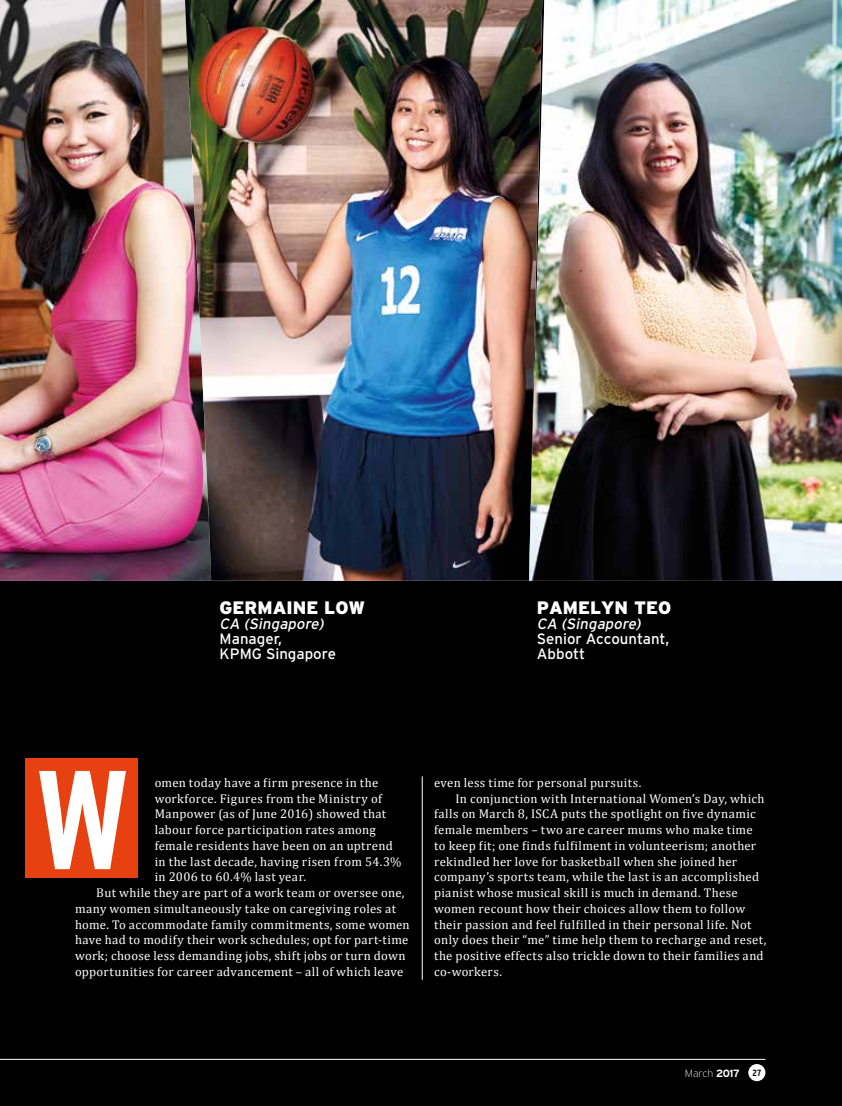
<style>
.page{position:relative;width:842px;height:1106px;background:#000}
.page>*{position:absolute;margin:0;border:0;box-sizing:border-box;transform-origin:0 0}
.t1{font:700 condensed 140.25px "Interstate";color:#fff}
.t2{font:900 18px "Interstate";color:#fff}
.t3{font:15px/15px "Interstate";color:#fff}
.t4{font:12.75px "Cambria";letter-spacing:.025em;color:#fff}
.t5{font:200 10.5px "Interstate";letter-spacing:-.01em;color:#fff}
.s1{font-style:italic}
.s2{font-weight:700}
.s3{font-weight:700;font-stretch:condensed;font-size:9px;color:#000}
</style>
<div class="page">
<div style="left:748px;top:1064px;width:17px;height:17px;background:#fff;border-radius:50%"></div>
<div style="left:25px;top:758px;width:113px;height:120px;background:#e74011"></div>
<hr style="left:0;top:1059px;width:765px;height:1px;background:#fff">
<hr style="left:422px;top:776px;width:1px;height:203px;background:#fff">
<img style="left:0;top:0;width:184px;height:580px">
<img style="left:185px;top:0;width:344px;height:580px">
<img style="left:529px;top:0;width:313px;height:580px">
<p class="t2" style="left:220px;top:598px;width:147px">GERMAINE LOW</p>
<p class="t3" style="left:220px;top:616px;width:118px"><span class="s1">CA (Singapore)<br></span>Manager,<br>KPMG Singapore</p>
<p class="t2" style="left:537px;top:598px;width:136px">PAMELYN TEO</p>
<p class="t3" style="left:537px;top:616px;width:134px"><span class="s1">CA (Singapore)<br></span>Senior Accountant,<br>Abbott</p>
<p class="t1" style="left:36px;top:741px;width:94px">W</p>
<p class="t4" style="left:155px;top:775px;width:225px">omen today have a firm presence in the</p>
<p class="t4" style="left:155px;top:790px;width:229px">workforce. Figures from the Ministry of</p>
<p class="t4" style="left:155px;top:806px;width:233px">Manpower (as of June 2016) showed that</p>
<p class="t4" style="left:155px;top:822px;width:223px">labour force participation rates among</p>
<p class="t4" style="left:155px;top:838px;width:240px">female residents have been on an uptrend</p>
<p class="t4" style="left:155px;top:853px;width:248px">in the last decade, having risen from 54.3%</p>
<p class="t4" style="left:155px;top:869px;width:153px">in 2006 to 60.4% last year.</p>
<p class="t4" style="left:96px;top:885px;width:310px">But while they are part of a work team or oversee one,</p>
<p class="t4" style="left:75px;top:901px;width:322px">many women simultaneously take on caregiving roles at</p>
<p class="t4" style="left:75px;top:916px;width:336px">home. To accommodate family commitments, some women</p>
<p class="t4" style="left:75px;top:932px;width:335px">have had to modify their work schedules; opt for part-time</p>
<p class="t4" style="left:75px;top:948px;width:332px">work; choose less demanding jobs, shift jobs or turn down</p>
<p class="t4" style="left:75px;top:964px;width:330px">opportunities for career advancement – all of which leave</p>
<p class="t4" style="left:434px;top:775px;width:209px">even less time for personal pursuits.</p>
<p class="t4" style="left:455px;top:790px;width:311px">In conjunction with International Women’s Day, which</p>
<p class="t4" style="left:434px;top:806px;width:323px">falls on March 8, ISCA puts the spotlight on five dynamic</p>
<p class="t4" style="left:434px;top:822px;width:320px">female members – two are career mums who make time</p>
<p class="t4" style="left:434px;top:838px;width:324px">to keep fit; one finds fulfilment in volunteerism; another</p>
<p class="t4" style="left:434px;top:853px;width:304px">rekindled her love for basketball when she joined her</p>
<p class="t4" style="left:434px;top:869px;width:327px">company’s sports team, while the last is an accomplished</p>
<p class="t4" style="left:434px;top:885px;width:305px">pianist whose musical skill is much in demand. These</p>
<p class="t4" style="left:434px;top:901px;width:313px">women recount how their choices allow them to follow</p>
<p class="t4" style="left:434px;top:916px;width:319px">their passion and feel fulfilled in their personal life. Not</p>
<p class="t4" style="left:434px;top:932px;width:334px">only does their “me” time help them to recharge and reset,</p>
<p class="t4" style="left:434px;top:948px;width:331px">the positive effects also trickle down to their families and</p>
<p class="t4" style="left:434px;top:964px;width:69px">co-workers.</p>
<p class="t5" style="left:685px;top:1067px;width:78px">March <span class="s2">2017</span> <span class="s3">27</span></p>
</div>
